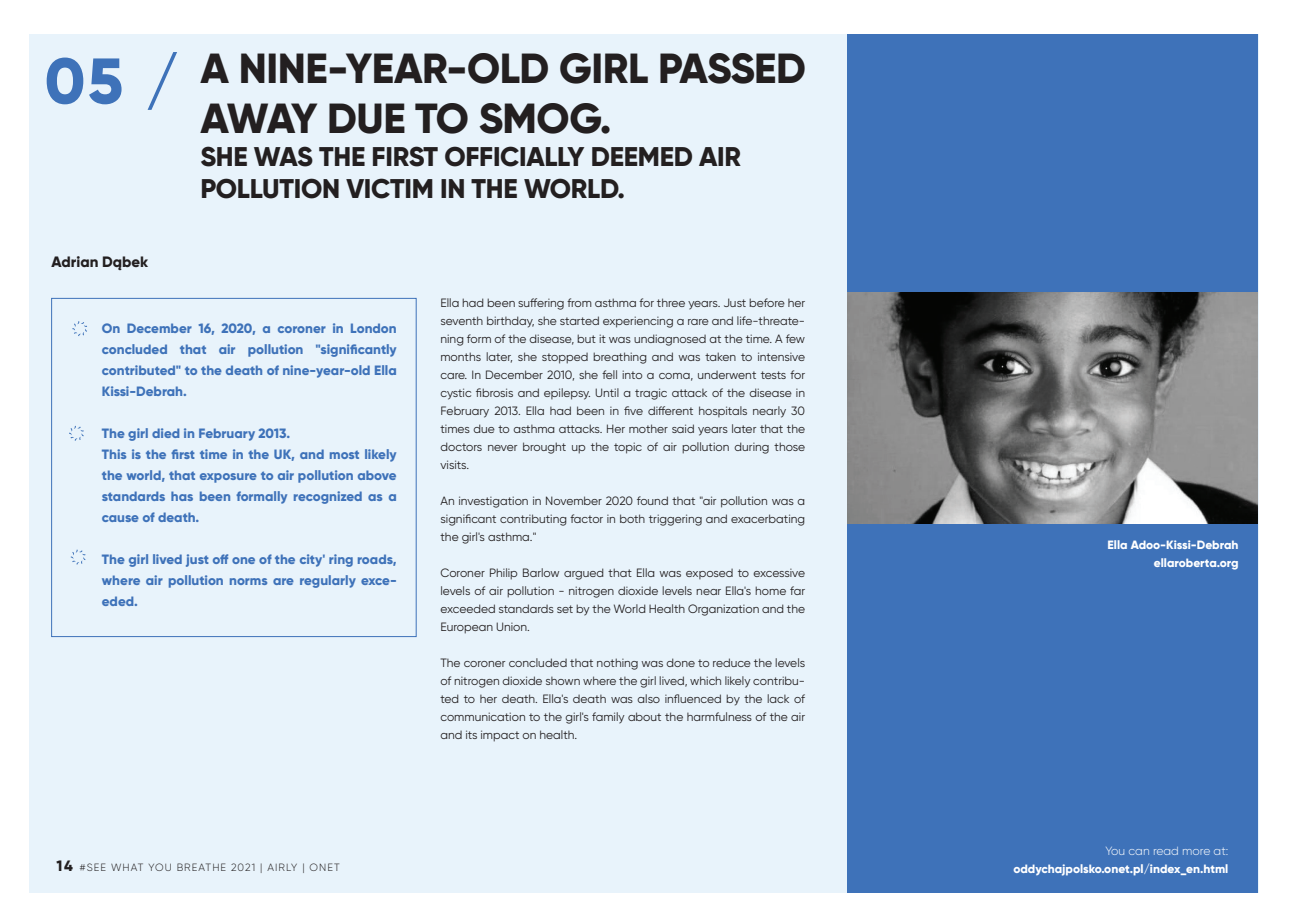
<style>
.page{position:relative;width:1289px;height:919px;background:#fff}
.page>*{position:absolute;margin:0;border:0;box-sizing:border-box;transform-origin:0 0}
.t1{font:800 42px/50.4px "Gilroy";letter-spacing:-.01em;color:#231f20}
.t2{font:800 27px/32.4px "Gilroy";letter-spacing:-.01em;color:#231f20}
.t3{font:800 15px "Gilroy";color:#231f20}
.t4{font:800 13.5px/21px "Gilroy";color:#3e72b9;text-align:justify}
.t5{font:12px/18px "Gilroy";color:#231f20;text-align:justify}
.t6{font:800 12px/18px "Gilroy";color:#fff;text-align:right}
.t7{font:300 12px "Gilroy";color:#fff}
.t8{font:300 10.5px "Gilroy";letter-spacing:.1em;color:#231f20}
.s1{font-size:64.2px;color:#3e72b9}
.s2{font-weight:800;font-size:15px}
</style>
<div class="page">
<div style="left:30px;top:35px;width:1228px;height:858px;background:#e8f3fb"></div>
<div style="left:847px;top:35px;width:410px;height:858px;background:#3e72b9"></div>
<svg style="left:72px;top:321px;width:15px;height:15px"></svg>
<svg style="left:69px;top:426px;width:15px;height:14px"></svg>
<svg style="left:71px;top:549px;width:15px;height:15px"></svg>
<div style="left:51px;top:298px;width:365px;height:339px;border:1px solid #3e72b9"></div>
<img style="left:847px;top:292px;width:410px;height:231px">
<h1 class="t1" style="left:200px;top:43px;width:607px;text-indent:-156px"><span class="s1">05 /</span> A NINE-YEAR-OLD GIRL PASSED<br>AWAY DUE TO SMOG.</h1>
<h2 class="t2" style="left:200px;top:140px;width:542px">SHE WAS THE FIRST OFFICIALLY DEEMED AIR<br>POLLUTION VICTIM IN THE WORLD.</h2>
<p class="t3" style="left:52px;top:252px;width:98px">Adrian Dąbek</p>
<p class="t4" style="left:102px;top:317px;width:296px">On December 16, 2020, a coroner in London concluded that air pollution "significantly contributed" to the death of nine-year-old Ella Kissi-Debrah.</p>
<p class="t4" style="left:102px;top:422px;width:296px;text-align:left">The girl died in February 2013.<br>This is the first time in the UK, and most likely the world, that exposure to air pollution above standards has been formally recognized as a cause of death.</p>
<p class="t4" style="left:102px;top:548px;width:296px">The girl lived just off one of the city' ring roads, where air pollution norms are regularly exce&shy;eded.</p>
<p class="t5" style="left:440px;top:293px;width:366px">Ella had been suffering from asthma for three years. Just before her seventh birthday, she started experiencing a rare and life-threate&shy;ning form of the disease, but it was undiagnosed at the time. A few months later, she stopped breathing and was taken to intensive care. In December 2010, she fell into a coma, underwent tests for cystic fibrosis and epilepsy. Until a tragic attack of the disease in February 2013. Ella had been in five different hospitals nearly 30 times due to asthma attacks. Her mother said years later that the doctors never brought up the topic of air pollution during those visits.</p>
<p class="t5" style="left:440px;top:491px;width:366px">An investigation in November 2020 found that "air pollution was a significant contributing factor in both triggering and exacerbating the girl's asthma."</p>
<p class="t5" style="left:440px;top:563px;width:366px">Coroner Philip Barlow argued that Ella was exposed to excessive levels of air pollution - nitrogen dioxide levels near Ella's home far exceeded standards set by the World Health Organization and the European Union.</p>
<p class="t5" style="left:440px;top:653px;width:366px">The coroner concluded that nothing was done to reduce the levels of nitrogen dioxide shown where the girl lived, which likely contribu&shy;ted to her death. Ella's death was also influenced by the lack of communication to the girl's family about the harmfulness of the air and its impact on health.</p>
<p class="t8" style="left:56px;top:860px;width:285px"><span class="s2">14</span> #SEE WHAT YOU BREATHE 2021 | AIRLY | ONET</p>
<p class="t6" style="left:1107px;top:536px;width:132px">Ella Adoo-Kissi-Debrah ellaroberta.org</p>
<p class="t7" style="left:1105px;top:843px;width:124px">You can read more at:</p>
<p class="t6" style="left:1013px;top:859px;width:216px">oddychajpolsko.onet.pl/index_en.html</p>
</div>
